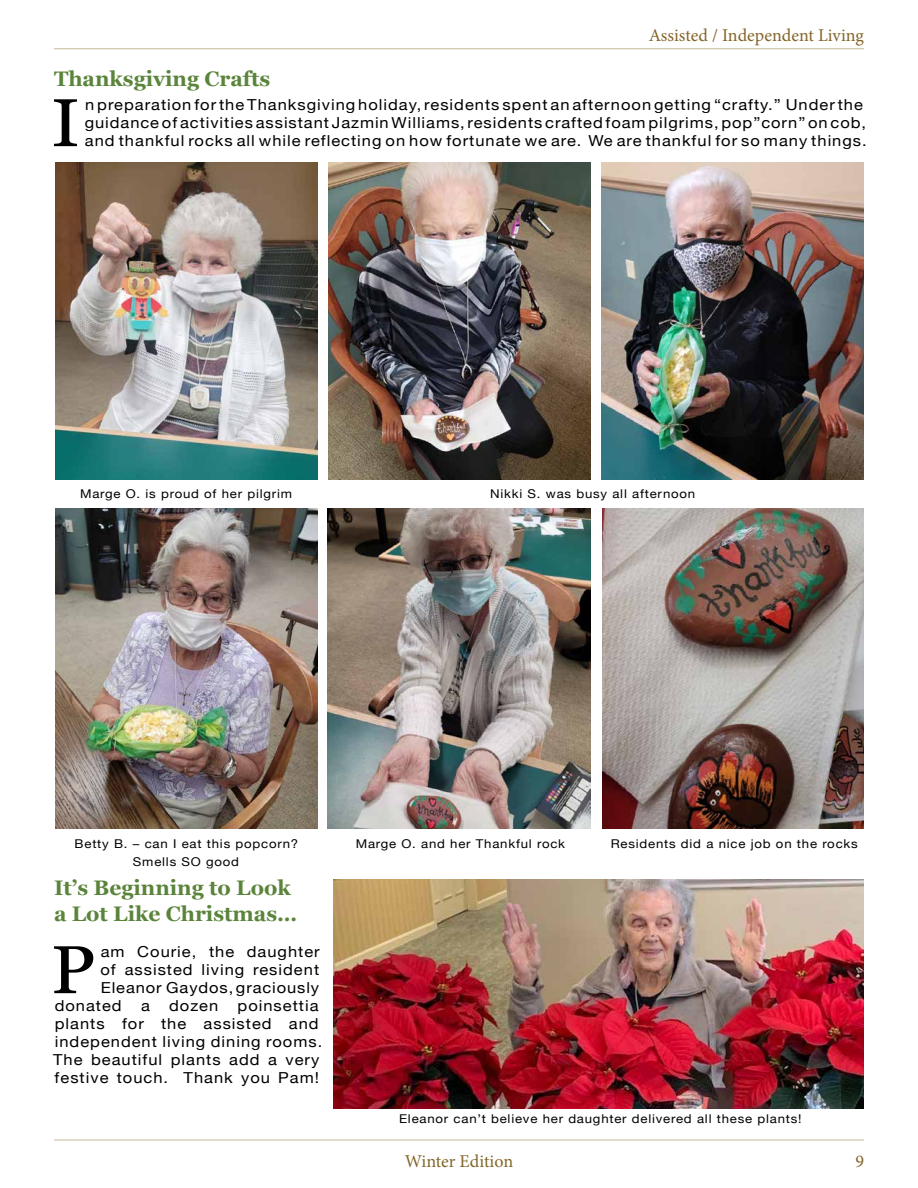
<style>
.page{position:relative;width:918px;height:1188px;background:#fff}
.page>*{position:absolute;margin:0;border:0;box-sizing:border-box;transform-origin:0 0}
.t1{font:67.65px "Georgia";color:#000;scale:1.09 1}
.t2{font:700 21px/25.2px "Georgia";color:#5b843b}
.t3{font:18px "Minion Pro";color:#836528}
.t4{font:15.15px/18px "Helvetica Neue";letter-spacing:.06em;color:#000;scale:1.09 1}
.t5{font:12.15px/18px "Helvetica Neue";letter-spacing:.06em;color:#000;text-align:center;scale:1.09 1}
</style>
<div class="page">
<hr style="left:54px;top:48px;width:810px;height:1px;background:#c7b994">
<hr style="left:54px;top:1140px;width:810px;height:1px;background:#c7b994">
<img style="left:333px;top:879px;width:531px;height:230px">
<img style="left:328px;top:509px;width:262px;height:320px">
<img style="left:328px;top:162px;width:262px;height:318px">
<img style="left:56px;top:509px;width:262px;height:320px">
<img style="left:56px;top:162px;width:262px;height:318px">
<img style="left:602px;top:509px;width:262px;height:320px">
<img style="left:602px;top:162px;width:262px;height:318px">
<h2 class="t2" style="left:54px;top:65px;width:218px">Thanksgiving Crafts</h2>
<p class="t3" style="left:649px;top:23px;width:217px">Assisted / Independent Living</p>
<h1 class="t1" style="left:51px;top:73px;width:28px">I</h1>
<p class="t4" style="left:85px;top:97px;width:719px">n preparation for the Thanksgiving holiday, residents spent an afternoon getting “crafty.” Under the guidance of activities assistant Jazmin Williams, residents crafted foam pilgrims, pop”corn” on cob, and thankful rocks all while reflecting on how fortunate we are. We are thankful for so many things.</p>
<p class="t5" style="left:80px;top:485px;width:196px">Marge O. is proud of her pilgrim</p>
<p class="t5" style="left:490px;top:485px;width:190px">Nikki S. was busy all afternoon</p>
<p class="t5" style="left:75px;top:835px;width:207px">Betty B. – can I eat this popcorn?<br>Smells SO good</p>
<h2 class="t2" style="left:54px;top:874px;width:244px">It’s Beginning to Look a Lot Like Christmas…</h2>
<h1 class="t1" style="left:51px;top:920px;width:43px">P</h1>
<p class="t4" style="left:101px;top:944px;width:202px">am Courie, the daughter</p>
<p class="t4" style="left:101px;top:962px;width:202px">of assisted living resident</p>
<p class="t4" style="left:101px;top:980px;width:202px">Eleanor Gaydos, graciously</p>
<p class="t4" style="left:55px;top:998px;width:63px">donated</p>
<p class="t4" style="left:141px;top:998px;width:10px">a</p>
<p class="t4" style="left:169px;top:998px;width:47px">dozen</p>
<p class="t4" style="left:53px;top:998px;width:248px;text-indent:185px">poinsettia plants for the assisted and independent living dining rooms.<br>The beautiful plants add a very festive touch. Thank you Pam!</p>
<p class="t5" style="left:356px;top:835px;width:194px">Marge O. and her Thankful rock</p>
<p class="t5" style="left:611px;top:835px;width:228px">Residents did a nice job on the rocks</p>
<p class="t5" style="left:399px;top:1111px;width:371px">Eleanor can’t believe her daughter delivered all these plants!</p>
<p class="t3" style="left:405px;top:1149px;width:110px">Winter Edition</p>
<p class="t3" style="left:855px;top:1149px;width:10px">9</p>
</div>
